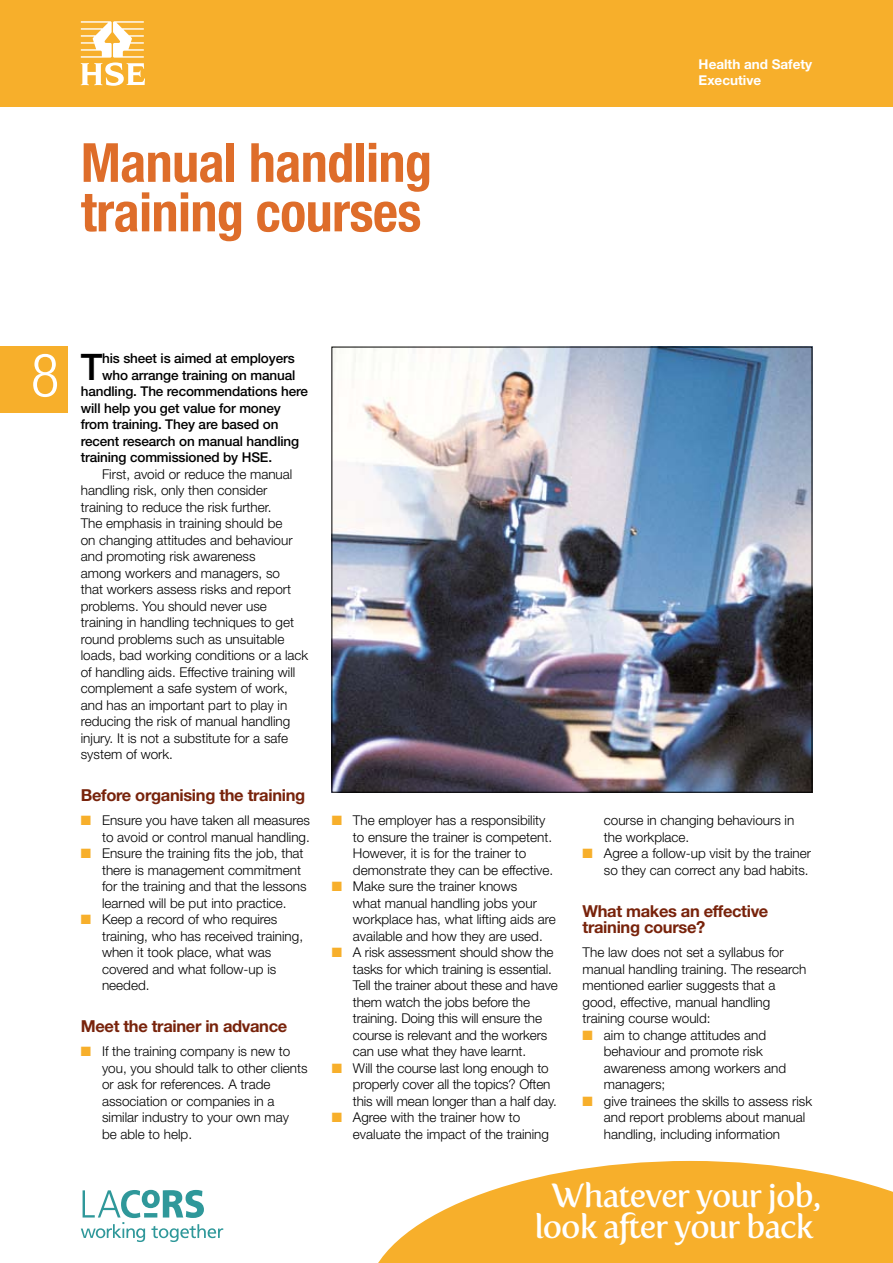
<style>
.page{position:relative;width:893px;height:1263px;background:#fff}
.page>*{position:absolute;margin:0;border:0;box-sizing:border-box;transform-origin:0 0}
.t1{font:300 condensed 60px "Helvetica Neue";color:#fff}
.t2{font:700 condensed 54px/49.5px "Helvetica Neue";letter-spacing:-.01em;color:#de6d2a}
.t3{font:500 36.6px "Helvetica Neue";color:#000}
.t4{font:33px/30.6px "Fertigo";letter-spacing:-.03em;color:#fff}
.t5{font:700 16.5px "Helvetica Neue";letter-spacing:-.02em;color:#78230b}
.t6{font:300 13.5px/16.5px "Helvetica Neue";color:#000}
.t7{font:500 13.5px/16.5px "Helvetica Neue";letter-spacing:-.01em;color:#000}
.t8{font:700 13.5px "Helvetica Neue";color:#fff}
.s1{color:#f7af2b}
</style>
<div class="page">
<div style="left:0;top:0;width:893px;height:106px;background:#f7af2b"></div>
<svg style="left:81px;top:21px;width:64px;height:65px"></svg>
<div style="left:0;top:347px;width:68px;height:66px;background:#f7af2b"></div>
<img style="left:334px;top:349px;width:476px;height:441px">
<svg style="left:378px;top:1161px;width:515px;height:102px;fill:#f7af2b"></svg>
<svg style="left:81px;top:1190px;width:142px;height:52px"></svg>
<p class="t8" style="left:699px;top:55px;width:115px">Health and Safety</p>
<h1 class="t2" style="left:81px;top:137px;width:353px">Manual handling training courses</h1>
<p class="t8" style="left:699px;top:72px;width:64px">Executive</p>
<p class="t1" style="left:31px;top:341px;width:30px">8</p>
<p class="t7" style="left:102px;top:350px;width:194px">his sheet is aimed at employers</p>
<p class="t3" style="left:81px;top:345px;width:23px">T</p>
<p class="t7" style="left:81px;top:367px;width:229px;text-indent:21px">who arrange training on manual handling. The recommendations here will help you get value for money from training. They are based on recent research on manual handling training commissioned by HSE.</p>
<p class="t6" style="left:81px;top:465px;width:229px;text-indent:21px">First, avoid or reduce the manual handling risk, only then consider training to reduce the risk further.<br>The emphasis in training should be<br>on changing attitudes and behaviour and promoting risk awareness<br>among workers and managers, so<br>that workers assess risks and report problems. You should never use training in handling techniques to get round problems such as unsuitable loads, bad working conditions or a lack of handling aids. Effective training will complement a safe system of work, and has an important part to play in reducing the risk of manual handling injury. It is not a substitute for a safe system of work.</p>
<h2 class="t5" style="left:81px;top:785px;width:226px">Before organising the training</h2>
<p class="t6" style="left:81px;top:812px;width:231px"><span class="s1">■</span> Ensure you have taken all measures</p>
<p class="t6" style="left:332px;top:812px;width:215px"><span class="s1">■</span> The employer has a responsibility</p>
<p class="t6" style="left:604px;top:812px;width:192px">course in changing behaviours in</p>
<p class="t6" style="left:102px;top:828px;width:209px">to avoid or control manual handling.</p>
<p class="t6" style="left:353px;top:828px;width:201px">to ensure the trainer is competent.</p>
<p class="t6" style="left:604px;top:828px;width:87px">the workplace.</p>
<p class="t6" style="left:81px;top:845px;width:224px"><span class="s1">■</span> Ensure the training fits the job, that</p>
<p class="t6" style="left:353px;top:845px;width:175px">However, it is for the trainer to</p>
<p class="t6" style="left:583px;top:845px;width:230px"><span class="s1">■</span> Agree a follow-up visit by the trainer</p>
<p class="t6" style="left:102px;top:861px;width:201px">there is management commitment</p>
<p class="t6" style="left:353px;top:861px;width:202px">demonstrate they can be effective.</p>
<p class="t6" style="left:604px;top:861px;width:206px">so they can correct any bad habits.</p>
<p class="t6" style="left:102px;top:878px;width:206px">for the training and that the lessons</p>
<p class="t6" style="left:332px;top:878px;width:187px"><span class="s1">■</span> Make sure the trainer knows</p>
<p class="t6" style="left:102px;top:894px;width:186px">learned will be put into practice.</p>
<p class="t6" style="left:353px;top:894px;width:186px">what manual handling jobs your</p>
<h2 class="t5" style="left:583px;top:901px;width:187px">What makes an effective</h2>
<p class="t6" style="left:81px;top:911px;width:198px"><span class="s1">■</span> Keep a record of who requires</p>
<p class="t6" style="left:353px;top:911px;width:204px">workplace has, what lifting aids are</p>
<p class="t5" style="left:583px;top:917px;width:124px">training course?</p>
<p class="t6" style="left:102px;top:927px;width:203px">training, who has received training,</p>
<p class="t6" style="left:353px;top:927px;width:191px">available and how they are used.</p>
<p class="t6" style="left:102px;top:944px;width:171px">when it took place, what was</p>
<p class="t6" style="left:332px;top:944px;width:223px"><span class="s1">■</span> A risk assessment should show the</p>
<p class="t6" style="left:583px;top:944px;width:203px">The law does not set a syllabus for</p>
<p class="t6" style="left:102px;top:960px;width:176px">covered and what follow-up is</p>
<p class="t6" style="left:353px;top:960px;width:201px">tasks for which training is essential.</p>
<p class="t6" style="left:583px;top:960px;width:225px">manual handling training. The research</p>
<p class="t6" style="left:102px;top:977px;width:49px">needed.</p>
<p class="t6" style="left:353px;top:977px;width:206px">Tell the trainer about these and have</p>
<p class="t6" style="left:583px;top:977px;width:195px">mentioned earlier suggests that a</p>
<p class="t6" style="left:353px;top:993px;width:179px">them watch the jobs before the</p>
<p class="t6" style="left:583px;top:993px;width:189px">good, effective, manual handling</p>
<p class="t5" style="left:81px;top:1016px;width:208px">Meet the trainer in advance</p>
<p class="t6" style="left:353px;top:1010px;width:191px">training. Doing this will ensure the</p>
<p class="t6" style="left:583px;top:1010px;width:130px">training course would:</p>
<p class="t6" style="left:353px;top:1026px;width:196px">course is relevant and the workers</p>
<p class="t6" style="left:583px;top:1026px;width:185px"><span class="s1">■</span> aim to change attitudes and</p>
<p class="t6" style="left:81px;top:1043px;width:211px"><span class="s1">■</span> If the training company is new to</p>
<p class="t6" style="left:353px;top:1043px;width:175px">can use what they have learnt.</p>
<p class="t6" style="left:604px;top:1043px;width:161px">behaviour and promote risk</p>
<p class="t6" style="left:102px;top:1059px;width:207px">you, you should talk to other clients</p>
<p class="t6" style="left:332px;top:1059px;width:219px"><span class="s1">■</span> Will the course last long enough to</p>
<p class="t6" style="left:604px;top:1059px;width:184px">awareness among workers and</p>
<p class="t6" style="left:102px;top:1076px;width:170px">or ask for references. A trade</p>
<p class="t6" style="left:353px;top:1076px;width:199px">properly cover all the topics? Often</p>
<p class="t6" style="left:604px;top:1076px;width:63px">managers;</p>
<p class="t6" style="left:102px;top:1092px;width:174px">association or companies in a</p>
<p class="t6" style="left:353px;top:1092px;width:205px">this will mean longer than a half day.</p>
<p class="t6" style="left:583px;top:1092px;width:231px"><span class="s1">■</span> give trainees the skills to assess risk</p>
<p class="t6" style="left:102px;top:1109px;width:189px">similar industry to your own may</p>
<p class="t6" style="left:332px;top:1109px;width:190px"><span class="s1">■</span> Agree with the trainer how to</p>
<p class="t6" style="left:604px;top:1109px;width:203px">and report problems about manual</p>
<p class="t6" style="left:102px;top:1125px;width:92px">be able to help.</p>
<p class="t6" style="left:353px;top:1125px;width:198px">evaluate the impact of the training</p>
<p class="t6" style="left:604px;top:1125px;width:178px">handling, including information</p>
<p class="t4" style="left:551px;top:1180px;width:272px">Whatever your ob,</p>
<p class="t4" style="left:534px;top:1180px;width:280px;text-indent:233px">j look after your back</p>
</div>
